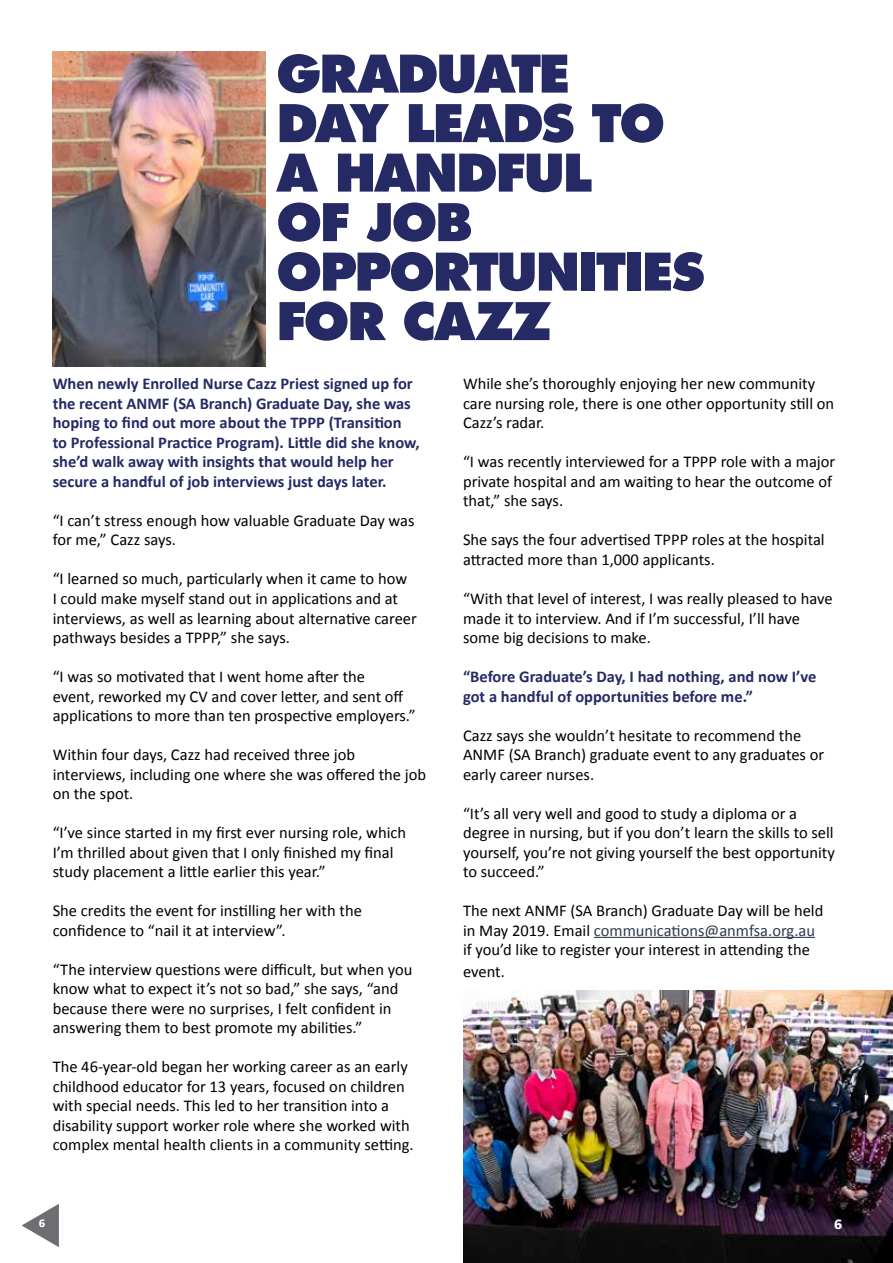
<style>
.page{position:relative;width:893px;height:1263px;background:#fff}
.page>*{position:absolute;margin:0;border:0;box-sizing:border-box;transform-origin:0 0}
.t1{font:800 50.4px/49.5px "Futura Std";letter-spacing:-.04em;color:#252a64}
.t2{font:16.5px/19.5px "Calibri";color:#000}
.t3{font:700 16.5px/19.5px "Calibri";color:#252a64}
.t4{font:900 13.5px "Frutiger LT";color:#fff}
.t5{font:900 10.8px "Frutiger LT";color:#fff}
.s1{color:#303a4e}
</style>
<div class="page">
<hr style="left:594px;top:937px;width:221px;height:1px;background:#303a4e">
<img style="left:463px;top:991px;width:430px;height:272px">
<svg style="left:22px;top:1204px;width:37px;height:43px"></svg>
<img style="left:53px;top:51px;width:212px;height:315px">
<h1 class="t1" style="left:276px;top:49px;width:430px">GRADUATE<br>DAY LEADS TO<br>A HANDFUL<br>OF JOB<br>OPPORTUNITIES<br>FOR CAZZ</h1>
<p class="t3" style="left:53px;top:374px;width:368px">When newly Enrolled Nurse Cazz Priest signed up for the recent ANMF (SA Branch) Graduate Day, she was hoping to find out more about the TPPP (Transition to Professional Practice Program). Little did she know, she’d walk away with insights that would help her secure a handful of job interviews just days later.</p>
<p class="t2" style="left:53px;top:511px;width:363px">“I can’t stress enough how valuable Graduate Day was for me,” Cazz says.</p>
<p class="t2" style="left:53px;top:569px;width:366px">“I learned so much, particularly when it came to how<br>I could make myself stand out in applications and at interviews, as well as learning about alternative career pathways besides a TPPP,” she says.</p>
<p class="t2" style="left:53px;top:667px;width:365px">“I was so motivated that I went home after the<br>event, reworked my CV and cover letter, and sent off applications to more than ten prospective employers.”</p>
<p class="t2" style="left:53px;top:745px;width:375px">Within four days, Cazz had received three job interviews, including one where she was offered the job on the spot.</p>
<p class="t2" style="left:53px;top:823px;width:355px">“I’ve since started in my first ever nursing role, which<br>I’m thrilled about given that I only finished my final study placement a little earlier this year.”</p>
<p class="t2" style="left:53px;top:901px;width:311px">She credits the event for instilling her with the confidence to “nail it at interview”.</p>
<p class="t2" style="left:53px;top:959px;width:361px">“The interview questions were difficult, but when you know what to expect it’s not so bad,” she says, “and because there were no surprises, I felt confident in answering them to best promote my abilities.”</p>
<p class="t2" style="left:53px;top:1057px;width:363px">The 46-year-old began her working career as an early childhood educator for 13 years, focused on children with special needs. This led to her transition into a disability support worker role where she worked with complex mental health clients in a community setting.</p>
<p class="t5" style="left:39px;top:1216px;width:8px">6</p>
<p class="t2" style="left:463px;top:374px;width:373px">While she’s thoroughly enjoying her new community care nursing role, there is one other opportunity still on<br>Cazz’s radar.</p>
<p class="t2" style="left:463px;top:452px;width:374px">“I was recently interviewed for a TPPP role with a major private hospital and am waiting to hear the outcome of that,” she says.</p>
<p class="t2" style="left:463px;top:530px;width:363px">She says the four advertised TPPP roles at the hospital attracted more than 1,000 applicants.</p>
<p class="t2" style="left:463px;top:589px;width:371px">“With that level of interest, I was really pleased to have made it to interview. And if I’m successful, I’ll have some big decisions to make.</p>
<p class="t3" style="left:463px;top:667px;width:355px">“Before Graduate’s Day, I had nothing, and now I’ve got a handful of opportunities before me.”</p>
<p class="t2" style="left:463px;top:725px;width:363px">Cazz says she wouldn’t hesitate to recommend the<br>ANMF (SA Branch) graduate event to any graduates or early career nurses.</p>
<p class="t2" style="left:463px;top:803px;width:373px">“It’s all very well and good to study a diploma or a degree in nursing, but if you don’t learn the skills to sell yourself, you’re not giving yourself the best opportunity to succeed.”</p>
<p class="t2" style="left:463px;top:901px;width:362px">The next ANMF (SA Branch) Graduate Day will be held in May 2019. Email <span class="s1">communications@anmfsa.org.au </span>if you’d like to register your interest in attending the</p>
<p class="t2" style="left:463px;top:961px;width:43px">event.</p>
<p class="t4" style="left:834px;top:1216px;width:10px">6</p>
</div>
